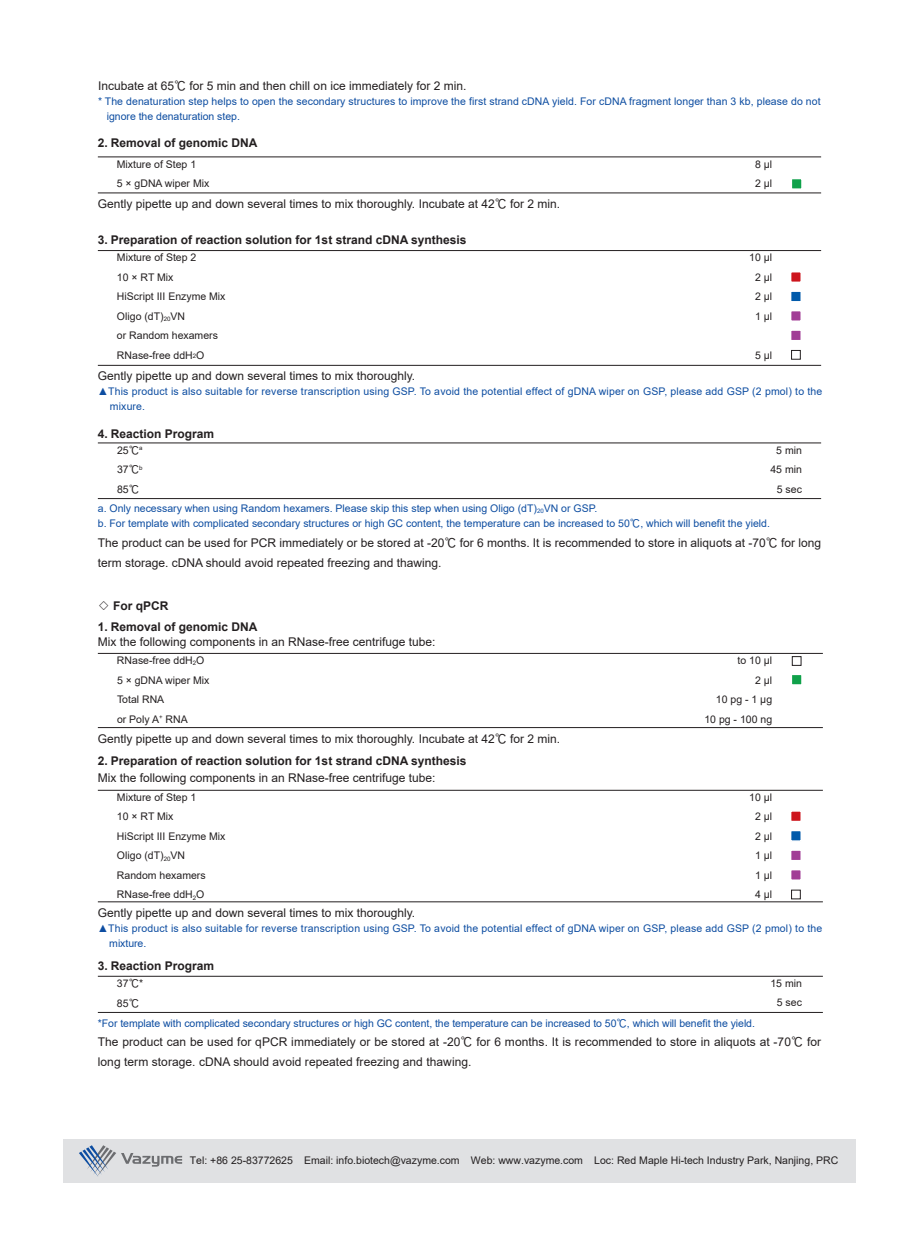
<style>
.page{position:relative;width:919px;height:1238px;background:#fff}
.page>*{position:absolute;margin:0;border:0;box-sizing:border-box;transform-origin:0 0}
.t1{font:12px/19.5px "Arial";color:#231f20}
.t2{font:700 12px "Arial";color:#231f20}
.t3{font:10.5px/15px "Arial";letter-spacing:.005em;color:#0d4da1}
.t4{font:10.5px/19.5px "Arial";color:#231f20}
.s1{font-family:"FZLTHK GBK1 0"}
.s2{font-size:6.15px}
.s3{font-family:"FZLTHK GBK1 0";font-weight:400}
</style>
<div class="page">
<hr style="left:98px;top:250px;width:723px;height:1px;background:#231f20">
<hr style="left:98px;top:365px;width:723px;height:1px;background:#231f20">
<hr style="left:98px;top:442px;width:723px;height:1px;background:#231f20">
<hr style="left:98px;top:498px;width:723px;height:1px;background:#231f20">
<hr style="left:98px;top:653px;width:724px;height:1px;background:#231f20">
<hr style="left:98px;top:727px;width:724px;height:1px;background:#231f20">
<hr style="left:98px;top:789px;width:724px;height:1px;background:#231f20">
<hr style="left:98px;top:901px;width:724px;height:1px;background:#231f20">
<hr style="left:98px;top:975px;width:724px;height:1px;background:#231f20">
<hr style="left:98px;top:1012px;width:724px;height:1px;background:#231f20">
<hr style="left:98px;top:156px;width:723px;height:1px;background:#231f20">
<hr style="left:98px;top:192px;width:723px;height:1px;background:#231f20">
<div style="left:790px;top:178px;width:12px;height:12px;background:#0fa14a;border:2px solid #fff"></div>
<div style="left:789px;top:310px;width:13px;height:12px;background:#a13d96;border:2px solid #fff"></div>
<div style="left:789px;top:329px;width:13px;height:12px;background:#a13d96;border:2px solid #fff"></div>
<div style="left:789px;top:271px;width:13px;height:12px;background:#cd151d;border:2px solid #fff"></div>
<div style="left:789px;top:290px;width:13px;height:12px;background:#015aaa;border:2px solid #fff"></div>
<div style="left:789px;top:849px;width:13px;height:12px;background:#a13d96;border:2px solid #fff"></div>
<div style="left:789px;top:868px;width:13px;height:13px;background:#a13d96;border:2px solid #fff"></div>
<div style="left:789px;top:810px;width:13px;height:12px;background:#cd151d;border:2px solid #fff"></div>
<div style="left:789px;top:829px;width:13px;height:12px;background:#015aaa;border:2px solid #fff"></div>
<div style="left:790px;top:673px;width:12px;height:12px;background:#0fa14a;border:2px solid #fff"></div>
<div style="left:791px;top:656px;width:10px;height:9px;background:#fff;border:1px solid #231f20"></div>
<div style="left:791px;top:889px;width:9px;height:10px;background:#fff;border:1px solid #231f20"></div>
<div style="left:791px;top:350px;width:9px;height:9px;background:#fff;border:1px solid #231f20"></div>
<svg style="left:79px;top:1145px;width:103px;height:31px;background:#c4c8cf"></svg>
<p class="t1" style="left:98px;top:76px;width:370px">Incubate at 65<span class="s1">℃</span> for 5 min and then chill on ice immediately for 2 min.</p>
<p class="t3" style="left:107px;top:94px;width:715px;text-indent:-9px">* The denaturation step helps to open the secondary structures to improve the first strand cDNA yield. For cDNA fragment longer than 3 kb, please do not ignore the denaturation step.</p>
<p class="t2" style="left:98px;top:134px;width:161px">2. Removal of genomic DNA</p>
<p class="t4" style="left:117px;top:154px;width:94px">Mixture of Step 1<br>5 × gDNA wiper Mix</p>
<p class="t4" style="left:755px;top:154px;width:19px">8 μl<br>2 μl</p>
<p class="t1" style="left:98px;top:194px;width:464px">Gently pipette up and down several times to mix thoroughly. Incubate at 42<span class="s1">℃</span> for 2 min.</p>
<p class="t2" style="left:98px;top:231px;width:370px">3. Preparation of reaction solution for 1st strand cDNA synthesis</p>
<p class="t4" style="left:117px;top:248px;width:110px">Mixture of Step 2<br>10 × RT Mix<br>HiScript III Enzyme Mix<br>Oligo (dT)<sub>20</sub>VN<br>or Random hexamers<br>RNase-free ddH<span class="s2">2</span>O</p>
<p class="t4" style="left:749px;top:248px;width:24px;text-align:center">10 μl<br>2 μl<br>2 μl<br>1 μl</p>
<p class="t4" style="left:755px;top:345px;width:19px">5 μl</p>
<p class="t1" style="left:98px;top:366px;width:319px">Gently pipette up and down several times to mix thoroughly.</p>
<p class="t3" style="left:110px;top:384px;width:713px;text-indent:-12px">▲This product is also suitable for reverse transcription using GSP. To avoid the potential effect of gDNA wiper on GSP, please add GSP (2 pmol) to the mixure.</p>
<p class="t2" style="left:98px;top:425px;width:118px">4. Reaction Program</p>
<p class="t4" style="left:117px;top:440px;width:27px;text-align:justify">25<span class="s1">℃</span><sup>a </sup>37<span class="s1">℃</span><sup>b </sup>85<span class="s1">℃</span></p>
<p class="t4" style="left:770px;top:440px;width:33px;text-align:right">5 min<br>45 min<br>5 sec</p>
<p class="t3" style="left:98px;top:501px;width:673px">a. Only necessary when using Random hexamers. Please skip this step when using Oligo (dT)<span class="s2">20</span>VN or GSP.<br>b. For template with complicated secondary structures or high GC content, the temperature can be increased to 50<span class="s1">℃</span>, which will benefit the yield.</p>
<p class="t1" style="left:98px;top:533px;width:724px">The product can be used for PCR immediately or be stored at -20<span class="s1">℃</span> for 6 months. It is recommended to store in aliquots at -70<span class="s1">℃</span> for long term storage. cDNA should avoid repeated freezing and thawing.</p>
<p class="t2" style="left:98px;top:597px;width:72px"><span class="s3">◇</span> For qPCR</p>
<p class="t2" style="left:98px;top:618px;width:161px">1. Removal of genomic DNA</p>
<p class="t1" style="left:98px;top:631px;width:339px">Mix the following components in an RNase-free centrifuge tube:</p>
<p class="t4" style="left:117px;top:650px;width:94px">RNase-free ddH<sub>2</sub>O<br>5 × gDNA wiper Mix<br>Total RNA<br>or Poly A<sup>+</sup> RNA</p>
<p class="t4" style="left:704px;top:650px;width:69px;text-align:right">to 10 μl<br>2 μl<br>10 pg - 1 μg<br>10 pg - 100 ng</p>
<p class="t1" style="left:98px;top:729px;width:464px">Gently pipette up and down several times to mix thoroughly. Incubate at 42<span class="s1">℃</span> for 2 min.</p>
<p class="t2" style="left:98px;top:752px;width:370px">2. Preparation of reaction solution for 1st strand cDNA synthesis</p>
<p class="t1" style="left:98px;top:768px;width:339px">Mix the following components in an RNase-free centrifuge tube:</p>
<p class="t4" style="left:117px;top:787px;width:110px">Mixture of Step 1<br>10 × RT Mix<br>HiScript III Enzyme Mix<br>Oligo (dT)<sub>20</sub>VN<br>Random hexamers<br>RNase-free ddH<sub>2</sub>O</p>
<p class="t4" style="left:749px;top:787px;width:24px;text-align:center">10 μl<br>2 μl<br>2 μl<br>1 μl<br>1 μl<br>4 μl</p>
<p class="t1" style="left:98px;top:902px;width:319px">Gently pipette up and down several times to mix thoroughly.</p>
<p class="t3" style="left:109px;top:920px;width:714px;text-indent:-11px">▲This product is also suitable for reverse transcription using GSP. To avoid the potential effect of gDNA wiper on GSP, please add GSP (2 pmol) to the mixture.</p>
<p class="t2" style="left:98px;top:957px;width:118px">3. Reaction Program</p>
<p class="t4" style="left:117px;top:973px;width:28px">37<span class="s1">℃</span>*<br>85<span class="s1">℃</span></p>
<p class="t4" style="left:770px;top:973px;width:33px;text-align:right">15 min<br>5 sec</p>
<p class="t3" style="left:98px;top:1015px;width:658px">*For template with complicated secondary structures or high GC content, the temperature can be increased to 50<span class="s1">℃</span>, which will benefit the yield.</p>
<p class="t1" style="left:98px;top:1032px;width:724px">The product can be used for qPCR immediately or be stored at -20<span class="s1">℃</span> for 6 months. It is recommended to store in aliquots at -70<span class="s1">℃</span> for long term storage. cDNA should avoid repeated freezing and thawing.</p>
<p class="t4" style="left:190px;top:1150px;width:650px">Tel: +86 25-83772625 Email: info.biotech@vazyme.com Web: www.vazyme.com Loc: Red Maple Hi-tech Industry Park, Nanjing, PRC</p>
</div>
